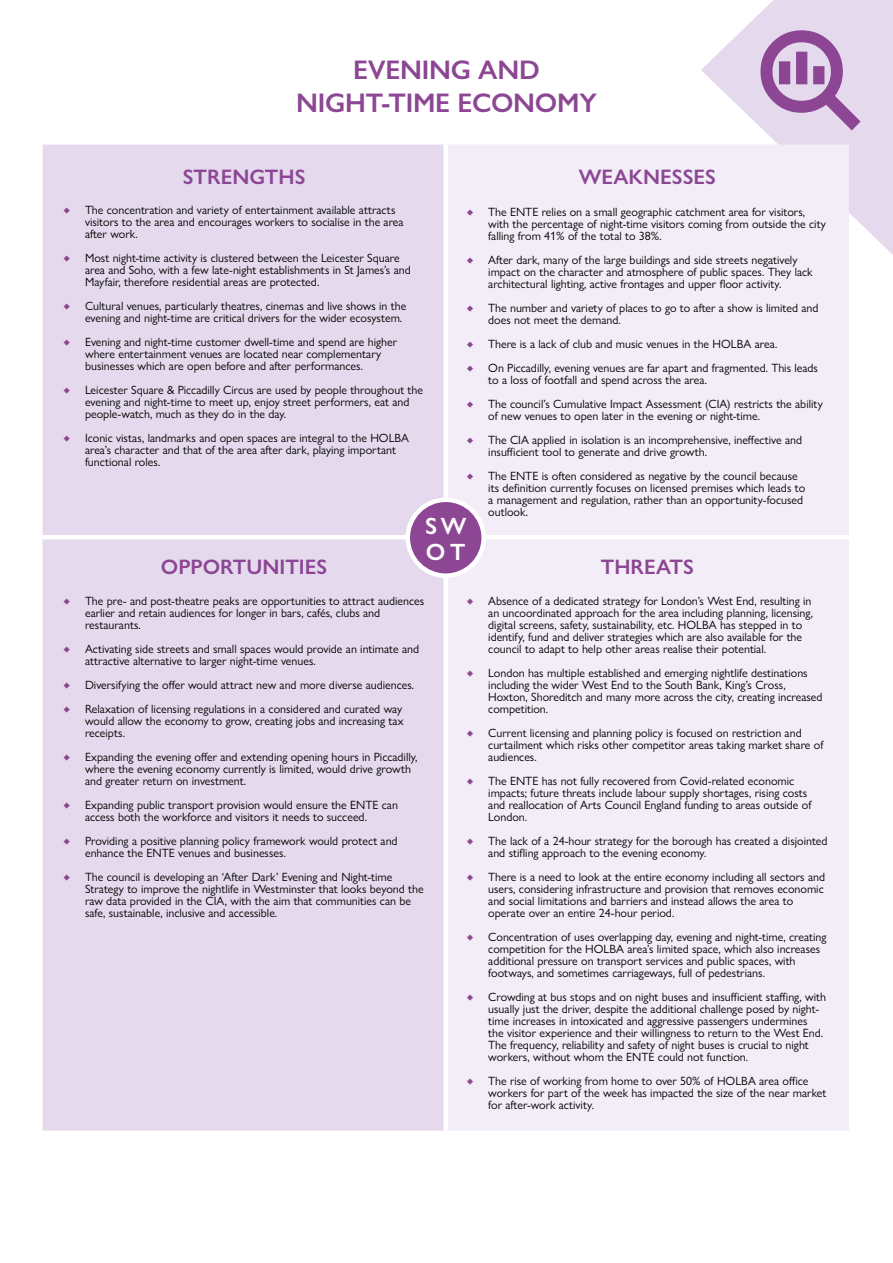
<style>
.page{position:relative;width:893px;height:1263px;background:#fff}
.page>*{position:absolute;margin:0;border:0;box-sizing:border-box;transform-origin:0 0}
.t1{font:600 27px/33px "Gill Sans Nova";letter-spacing:-.01em;color:#8c4694;text-align:center}
.t2{font:600 23.7px/26px "Gill Sans Nova";color:#fff}
.t3{font:600 21px "Gill Sans Nova";color:#8c4694}
.t4{font:12px/12px "Gill Sans Nova";color:#000}
.t5{font:12px "Proxima Sera";color:#8c4694}
</style>
<div class="page">
<svg style="left:701px;top:0;width:192px;height:255px;fill:#e5daed"></svg>
<svg style="left:760px;top:30px;width:101px;height:100px;background:#c29fca"></svg>
<div style="left:43px;top:145px;width:400px;height:986px;background:#e5daed"></div>
<div style="left:448px;top:145px;width:401px;height:986px;background:#f2edf7"></div>
<hr style="left:43px;top:535px;width:403px;height:4px;background:#fff">
<hr style="left:446px;top:535px;width:403px;height:4px;background:#fff">
<div style="left:408px;top:500px;width:76px;height:76px;background:#8c4694;border-radius:50%"></div>
<div style="left:406px;top:497px;width:80px;height:81px;border:4px solid #fff;border-radius:50%"></div>
<h1 class="t1" style="left:296px;top:53px;width:302px">EVENING AND<br>NIGHT-TIME ECONOMY</h1>
<h3 class="t3" style="left:183px;top:164px;width:124px">STRENGTHS</h3>
<h3 class="t3" style="left:579px;top:164px;width:139px">WEAKNESSES</h3>
<p class="t5" style="left:64px;top:201px;width:8px">♦</p>
<p class="t4" style="left:85px;top:204px;width:320px">The concentration and variety of entertainment available attracts visitors to the area and encourages workers to socialise in the area after work.</p>
<p class="t5" style="left:64px;top:249px;width:8px">♦</p>
<p class="t4" style="left:85px;top:252px;width:327px">Most night-time activity is clustered between the Leicester Square area and Soho, with a few late-night establishments in St James’s and<br>Mayfair, therefore residential areas are protected.</p>
<p class="t5" style="left:64px;top:297px;width:8px">♦</p>
<p class="t4" style="left:85px;top:300px;width:323px">Cultural venues, particularly theatres, cinemas and live shows in the evening and night-time are critical drivers for the wider ecosystem.</p>
<p class="t5" style="left:64px;top:333px;width:8px">♦</p>
<p class="t4" style="left:85px;top:336px;width:314px">Evening and night-time customer dwell-time and spend are higher where entertainment venues are located near complementary businesses which are open before and after performances.</p>
<p class="t5" style="left:64px;top:381px;width:8px">♦</p>
<p class="t4" style="left:85px;top:384px;width:340px">Leicester Square &amp; Piccadilly Circus are used by people throughout the evening and night-time to meet up, enjoy street performers, eat and people-watch, much as they do in the day.</p>
<p class="t5" style="left:64px;top:429px;width:8px">♦</p>
<p class="t4" style="left:85px;top:432px;width:326px">Iconic vistas, landmarks and open spaces are integral to the HOLBA area’s character and that of the area after dark, playing important functional roles.</p>
<p class="t5" style="left:467px;top:202px;width:8px">♦</p>
<p class="t4" style="left:488px;top:206px;width:339px">The ENTE relies on a small geographic catchment area for visitors, with the percentage of night-time visitors coming from outside the city falling from 41% of the total to 38%.</p>
<p class="t5" style="left:467px;top:250px;width:8px">♦</p>
<p class="t4" style="left:488px;top:254px;width:326px">After dark, many of the large buildings and side streets negatively impact on the character and atmosphere of public spaces. They lack architectural lighting, active frontages and upper floor activity.</p>
<p class="t5" style="left:467px;top:298px;width:8px">♦</p>
<p class="t4" style="left:488px;top:302px;width:332px">The number and variety of places to go to after a show is limited and does not meet the demand.</p>
<p class="t5" style="left:467px;top:334px;width:8px">♦</p>
<p class="t4" style="left:488px;top:338px;width:291px">There is a lack of club and music venues in the HOLBA area.</p>
<p class="t5" style="left:467px;top:358px;width:8px">♦</p>
<p class="t4" style="left:488px;top:362px;width:331px">On Piccadilly, evening venues are far apart and fragmented. This leads to a loss of footfall and spend across the area.</p>
<p class="t5" style="left:467px;top:394px;width:8px">♦</p>
<p class="t4" style="left:488px;top:398px;width:336px">The council’s Cumulative Impact Assessment (CIA) restricts the ability of new venues to open later in the evening or night-time.</p>
<p class="t5" style="left:467px;top:430px;width:8px">♦</p>
<p class="t4" style="left:488px;top:434px;width:315px">The CIA applied in isolation is an incomprehensive, ineffective and insufficient tool to generate and drive growth.</p>
<p class="t5" style="left:467px;top:466px;width:8px">♦</p>
<p class="t4" style="left:488px;top:470px;width:318px">The ENTE is often considered as negative by the council because its definition currently focuses on licensed premises which leads to a management and regulation, rather than an opportunity-focused outlook.</p>
<h2 class="t2" style="left:425px;top:513px;width:43px">SW<br>OT</h2>
<h3 class="t3" style="left:161px;top:554px;width:168px">OPPORTUNITIES</h3>
<h3 class="t3" style="left:601px;top:554px;width:95px">THREATS</h3>
<p class="t5" style="left:64px;top:592px;width:8px">♦</p>
<p class="t4" style="left:85px;top:595px;width:341px">The pre- and post-theatre peaks are opportunities to attract audiences earlier and retain audiences for longer in bars, cafés, clubs and restaurants.</p>
<p class="t5" style="left:64px;top:640px;width:8px">♦</p>
<p class="t4" style="left:85px;top:643px;width:336px">Activating side streets and small spaces would provide an intimate and attractive alternative to larger night-time venues.</p>
<p class="t5" style="left:64px;top:676px;width:8px">♦</p>
<p class="t4" style="left:85px;top:679px;width:331px">Diversifying the offer would attract new and more diverse audiences.</p>
<p class="t5" style="left:64px;top:700px;width:8px">♦</p>
<p class="t4" style="left:85px;top:703px;width:320px">Relaxation of licensing regulations in a considered and curated way would allow the economy to grow, creating jobs and increasing tax receipts.</p>
<p class="t5" style="left:64px;top:748px;width:8px">♦</p>
<p class="t4" style="left:85px;top:751px;width:334px">Expanding the evening offer and extending opening hours in Piccadilly, where the evening economy currently is limited, would drive growth and greater return on investment.</p>
<p class="t5" style="left:64px;top:796px;width:8px">♦</p>
<p class="t4" style="left:85px;top:799px;width:314px">Expanding public transport provision would ensure the ENTE can access both the workforce and visitors it needs to succeed.</p>
<p class="t5" style="left:64px;top:832px;width:8px">♦</p>
<p class="t4" style="left:85px;top:835px;width:314px">Providing a positive planning policy framework would protect and enhance the ENTE venues and businesses.</p>
<p class="t5" style="left:64px;top:868px;width:8px">♦</p>
<p class="t4" style="left:85px;top:871px;width:340px">The council is developing an ‘After Dark’ Evening and Night-time Strategy to improve the nightlife in Westminster that looks beyond the raw data provided in the CIA, with the aim that communities can be safe, sustainable, inclusive and accessible.</p>
<p class="t5" style="left:467px;top:592px;width:8px">♦</p>
<p class="t4" style="left:488px;top:595px;width:326px">Absence of a dedicated strategy for London’s West End, resulting in an uncoordinated approach for the area including planning, licensing, digital screens, safety, sustainability, etc. HOLBA has stepped in to identify, fund and deliver strategies which are also available for the council to adapt to help other areas realise their potential.</p>
<p class="t5" style="left:467px;top:664px;width:8px">♦</p>
<p class="t4" style="left:488px;top:667px;width:336px">London has multiple established and emerging nightlife destinations including the wider West End to the South Bank, King’s Cross, Hoxton, Shoreditch and many more across the city, creating increased competition.</p>
<p class="t5" style="left:467px;top:724px;width:8px">♦</p>
<p class="t4" style="left:488px;top:727px;width:337px">Current licensing and planning policy is focused on restriction and curtailment which risks other competitor areas taking market share of audiences.</p>
<p class="t5" style="left:467px;top:772px;width:8px">♦</p>
<p class="t4" style="left:488px;top:775px;width:325px">The ENTE has not fully recovered from Covid-related economic impacts; future threats include labour supply shortages, rising costs and reallocation of Arts Council England funding to areas outside of London.</p>
<p class="t5" style="left:467px;top:832px;width:8px">♦</p>
<p class="t4" style="left:488px;top:835px;width:341px">The lack of a 24-hour strategy for the borough has created a disjointed and stifling approach to the evening economy.</p>
<p class="t5" style="left:467px;top:868px;width:8px">♦</p>
<p class="t4" style="left:488px;top:871px;width:338px">There is a need to look at the entire economy including all sectors and users, considering infrastructure and provision that removes economic and social limitations and barriers and instead allows the area to operate over an entire 24-hour period.</p>
<p class="t5" style="left:467px;top:928px;width:8px">♦</p>
<p class="t4" style="left:488px;top:931px;width:340px">Concentration of uses overlapping day, evening and night-time, creating competition for the HOLBA area’s limited space, which also increases additional pressure on transport services and public spaces, with footways, and sometimes carriageways, full of pedestrians.</p>
<p class="t5" style="left:467px;top:988px;width:8px">♦</p>
<p class="t4" style="left:488px;top:991px;width:339px">Crowding at bus stops and on night buses and insufficient staffing, with usually just the driver, despite the additional challenge posed by night&shy;time increases in intoxicated and aggressive passengers undermines the visitor experience and their willingness to return to the West End.<br>The frequency, reliability and safety of night buses is crucial to night workers, without whom the ENTE could not function.</p>
<p class="t5" style="left:467px;top:1072px;width:8px">♦</p>
<p class="t4" style="left:488px;top:1075px;width:340px">The rise of working from home to over 50% of HOLBA area office workers for part of the week has impacted the size of the near market for after-work activity.</p>
</div>
